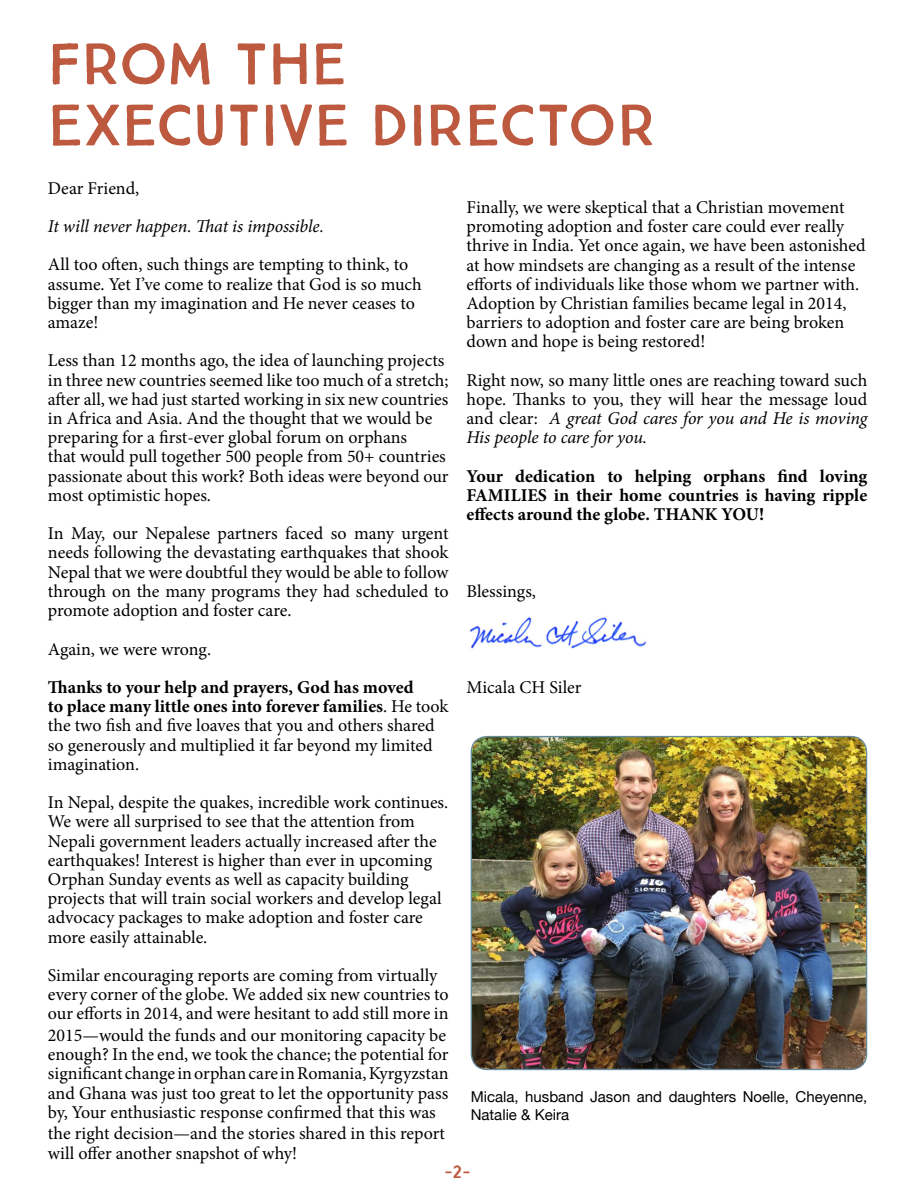
<style>
.page{position:relative;width:918px;height:1188px;background:#fff}
.page>*{position:absolute;margin:0;border:0;box-sizing:border-box;transform-origin:0 0}
.t1{font:58.5px/61.2px "True North";color:#bc593f}
.t2{font:18px/19.2px "Minion Pro";color:#000}
.t3{font:700 18px/19.2px "Minion Pro";color:#000;text-align:justify}
.t4{font:italic 18px "Minion Pro";letter-spacing:-.005em;color:#000}
.t5{font:18px "True North";color:#bc593f}
.t6{font:15px/18px "Helvetica Neue";color:#000}
.s1{font-weight:700}
.s2{font-style:italic}
</style>
<div class="page">
<img style="left:469px;top:617px;width:177px;height:32px">
<img style="left:471px;top:737px;width:396px;height:333px">
<div style="left:471px;top:736px;width:396px;height:334px;border:1px solid #648a9d;border-radius:16px"></div>
<h1 class="t1" style="left:48px;top:34px;width:610px">FROM THE<br>EXECUTIVE DIRECTOR</h1>
<p class="t2" style="left:48px;top:178px;width:93px">Dear Friend,</p>
<p class="t4" style="left:48px;top:214px;width:278px">It will never happen. That is impossible.</p>
<p class="t2" style="left:48px;top:255px;width:375px">All too often, such things are tempting to think, to assume. Yet I’ve come to realize that God is so much bigger than my imagination and He never ceases to amaze!</p>
<p class="t2" style="left:48px;top:351px;width:402px">Less than 12 months ago, the idea of launching projects in three new countries seemed like too much of a stretch; after all, we had just started working in six new countries in Africa and Asia. And the thought that we would be preparing for a first-ever global forum on orphans<br>that would pull together 500 people from 50+ countries passionate about this work? Both ideas were beyond our most optimistic hopes.</p>
<p class="t2" style="left:48px;top:524px;width:402px;text-align:justify">In May, our Nepalese partners faced so many urgent needs following the devastating earthquakes that shook Nepal that we were doubtful they would be able to follow through on the many programs they had scheduled to promote adoption and foster care.</p>
<p class="t2" style="left:48px;top:639px;width:165px">Again, we were wrong.</p>
<p class="t2" style="left:48px;top:678px;width:402px"><span class="s1">Thanks to your help and prayers, God has moved<br>to place many little ones into forever families</span>. He took the two fish and five loaves that you and others shared so generously and multiplied it far beyond my limited imagination.</p>
<p class="t2" style="left:48px;top:793px;width:402px">In Nepal, despite the quakes, incredible work continues.<br>We were all surprised to see that the attention from Nepali government leaders actually increased after the earthquakes! Interest is higher than ever in upcoming Orphan Sunday events as well as capacity building projects that will train social workers and develop legal advocacy packages to make adoption and foster care more easily attainable.</p>
<p class="t2" style="left:48px;top:966px;width:402px">Similar encouraging reports are coming from virtually every corner of the globe. We added six new countries to our efforts in 2014, and were hesitant to add still more in</p>
<p class="t2" style="left:48px;top:1026px;width:402px">2015—would the funds and our monitoring capacity be enough? In the end, we took the chance; the potential for significant change in orphan care in Romania, Kyrgyzstan and Ghana was just too great to let the opportunity pass by, Your enthusiastic response confirmed that this was</p>
<p class="t2" style="left:48px;top:1124px;width:399px">the right decision—and the stories shared in this report will offer another snapshot of why!</p>
<p class="t2" style="left:467px;top:198px;width:401px">Finally, we were skeptical that a Christian movement promoting adoption and foster care could ever really thrive in India. Yet once again, we have been astonished at how mindsets are changing as a result of the intense efforts of individuals like those whom we partner with.<br>Adoption by Christian families became legal in 2014, barriers to adoption and foster care are being broken down and hope is being restored!</p>
<p class="t2" style="left:467px;top:371px;width:402px;text-align:justify">Right now, so many little ones are reaching toward such hope. Thanks to you, they will hear the message loud and clear: <span class="s2">A great God cares for you and He is moving His people to care for you.</span></p>
<p class="t3" style="left:467px;top:466px;width:402px">Your dedication to helping orphans find loving FAMILIES in their home countries is having ripple effects around the globe. THANK YOU!</p>
<p class="t2" style="left:467px;top:582px;width:71px">Blessings,</p>
<p class="t2" style="left:467px;top:678px;width:117px">Micala CH Siler</p>
<p class="t6" style="left:471px;top:1088px;width:398px">Micala, husband Jason and daughters Noelle, Cheyenne,<br>Natalie &amp; Keira</p>
<p class="t5" style="left:444px;top:1161px;width:28px">-2-</p>
</div>
